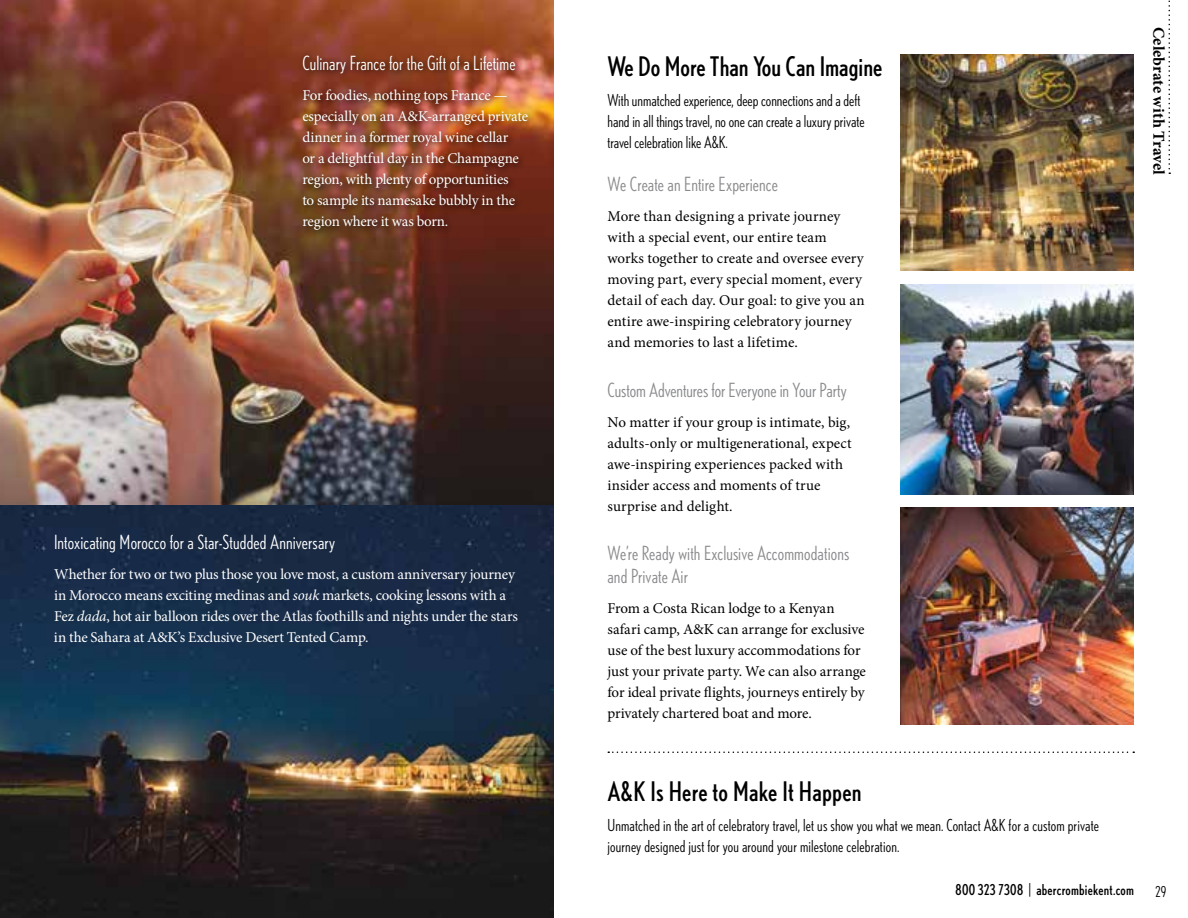
<style>
.page{position:relative;width:1188px;height:918px;background:#fff}
.page>*{position:absolute;margin:0;border:0;box-sizing:border-box;transform-origin:0 0}
.t1{font:condensed 27px "Nobel";color:#000001}
.t2{font:condensed 19.5px/22.5px "Nobel";color:#898a8d}
.t3{font:condensed 19.5px "Nobel";letter-spacing:.005em;color:#fff}
.t4{font:condensed 16.5px/21px "Nobel";letter-spacing:.005em;color:#000001}
.t5{font:700 16.5px "Minion Pro";letter-spacing:-.005em;color:#000001}
.t6{font:15px/21px "Minion Pro";color:#000001}
.t7{font:15px/21px "Minion Pro";letter-spacing:-.015em;color:#fff}
.t8{font:condensed 15px "Nobel";letter-spacing:.015em;color:#000001}
.t9{font:condensed 15px "Nobel";color:#000001}
.s1{font-style:italic}
.s2{font-style:inherit}
</style>
<div class="page">
<img style="left:0;top:0;width:554px;height:918px">
<div style="left:298px;top:50px;width:237px;height:187px;background:#000001;opacity:.8"></div>
<img style="left:900px;top:508px;width:234px;height:216px">
<img style="left:900px;top:284px;width:234px;height:210px">
<img style="left:900px;top:54px;width:234px;height:217px">
<svg style="left:608px;top:752px;width:526px;height:1px"></svg>
<svg style="left:1168px;top:0;width:2px;height:174px"></svg>
<h2 class="t3" style="left:302px;top:51px;width:215px">Culinary France for the Gift of a Lifetime</h2>
<p class="t7" style="left:302px;top:84px;width:227px">For foodies, nothing tops France — especially on an A&amp;K-arranged private dinner in a former royal wine cellar<br>or a delightful day in the Champagne region, with plenty of opportunities<br>to sample its namesake bubbly in the region where it was born.</p>
<h2 class="t3" style="left:54px;top:530px;width:283px">Intoxicating Morocco for a Star-Studded Anniversary</h2>
<p class="t7" style="left:54px;top:564px;width:466px">Whether for two or two plus those you love most, a custom anniversary journey in Morocco means exciting medinas and <span class="s1">souk</span> markets, cooking lessons with a Fez <span class="s1">dada</span>, hot air balloon rides over the Atlas foothills and nights under the stars in the Sahara at A&amp;K’s Exclusive Desert Tented Camp.</p>
<h1 class="t1" style="left:608px;top:50px;width:276px">We Do More Than You Can Imagine</h1>
<p class="t4" style="left:608px;top:89px;width:259px">With unmatched experience, deep connections and a deft hand in all things travel, no one can create a luxury private travel celebration like A&amp;K.</p>
<h2 class="t2" style="left:608px;top:173px;width:172px">We Create an Entire Experience</h2>
<p class="t6" style="left:608px;top:206px;width:259px">More than designing a private journey with a special event, our entire team works together to create and oversee every moving part, every special moment, every detail of each day. Our goal: to give you an entire awe-inspiring celebratory journey and memories to last a lifetime.</p>
<h2 class="t2" style="left:608px;top:378px;width:241px">Custom Adventures for Everyone in Your Party</h2>
<p class="t6" style="left:608px;top:411px;width:246px">No matter if your group is intimate, big, adults-only or multigenerational, expect awe-inspiring experiences packed with insider access and moments of true surprise and delight.</p>
<h2 class="t2" style="left:608px;top:542px;width:243px">We’re Ready with Exclusive Accommodations and Private Air</h2>
<p class="t6" style="left:608px;top:597px;width:260px">From a Costa Rican lodge to a Kenyan safari camp, A&amp;K can arrange for exclusive use of the best luxury accommodations for just your private party. We can also arrange for ideal private flights, journeys entirely by privately chartered boat and more.</p>
<h1 class="t1" style="left:608px;top:775px;width:256px">A&amp;K Is Here to Make It Happen</h1>
<p class="t4" style="left:608px;top:814px;width:493px">Unmatched in the art of celebratory travel, let us show you what we mean. Contact A&amp;K for a custom private journey designed just for you around your milestone celebration.</p>
<p class="t5" style="left:1170px;top:27px;width:149px;rotate:90deg">Celebrate with Travel</p>
<p class="t8" style="left:956px;top:881px;width:180px">800 323 7308 <span class="s2">|</span> abercrombiekent.com</p>
<p class="t9" style="left:1155px;top:883px;width:13px">29</p>
</div>
